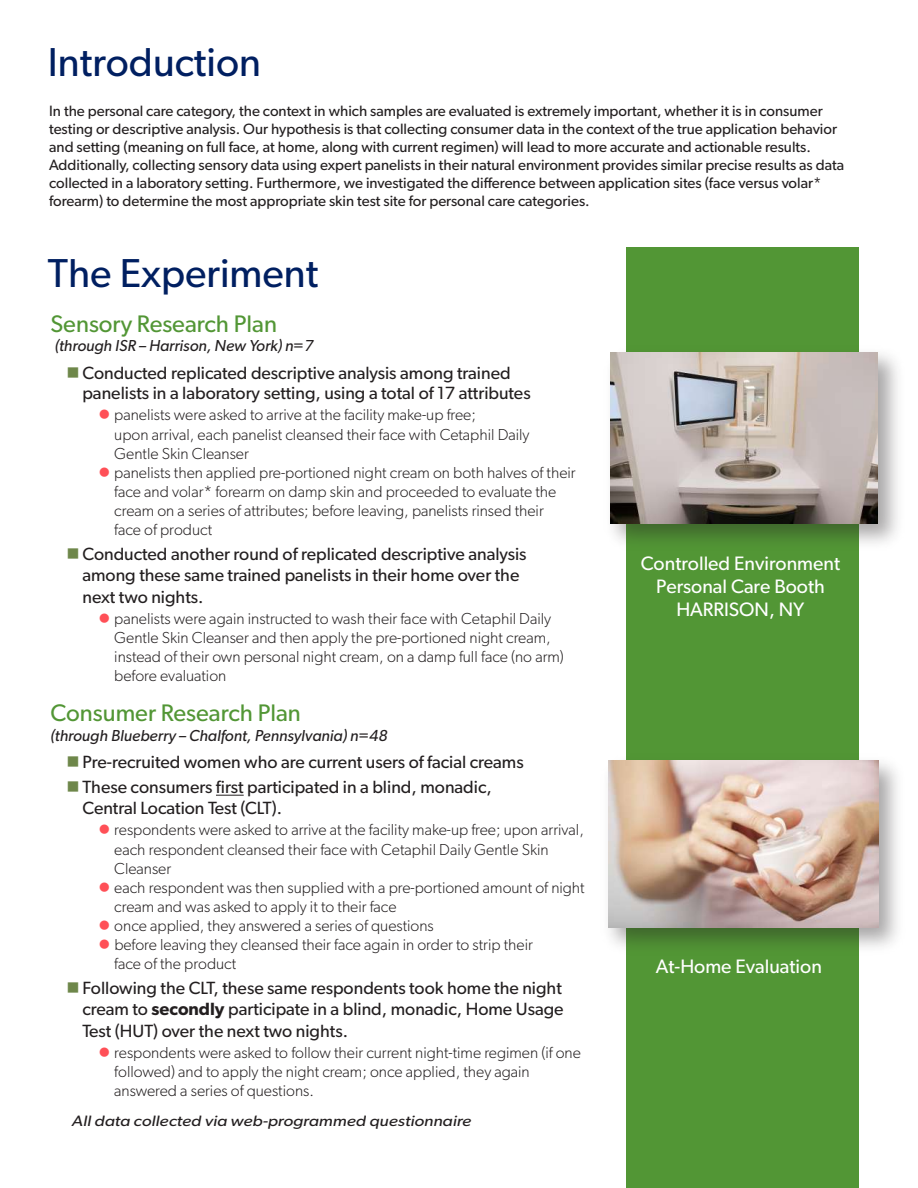
<style>
.page{position:relative;width:918px;height:1188px;background:#fff}
.page>*{position:absolute;margin:0;border:0;box-sizing:border-box;transform-origin:0 0}
.t1{font:40.5px "Gibson";color:#001f61}
.t2{font:24px "Gibson";color:#529635}
.t3{font:19.5px/23.4px "Gibson";color:#fff;text-align:center}
.t4{font:17.7px/21.3px "Gibson";color:#231f20}
.t5{font:300 15.9px/19.2px "Gibson";color:#231f20}
.t6{font:italic 15.9px "Gibson";color:#231f20}
.t7{font:15px/18px "Gibson";color:#231f20}
.t8{font:italic 15px "Gibson";color:#231f20;scale:1.17 1}
.s1{color:#6e874a}
.s2{color:#ff5057}
.s3{font-weight:600}
</style>
<div class="page">
<div style="left:626px;top:248px;width:233px;height:940px;background:#529635"></div>
<svg style="left:216px;top:795px;width:28px;height:1px"></svg>
<img style="left:610px;top:352px;width:268px;height:172px">
<img style="left:609px;top:760px;width:289px;height:187px">
<img style="left:608px;top:760px;width:270px;height:168px">
<h1 class="t1" style="left:48px;top:38px;width:215px">Introduction</h1>
<p class="t7" style="left:49px;top:102px;width:797px">In the personal care category, the context in which samples are evaluated is extremely important, whether it is in consumer testing or descriptive analysis. Our hypothesis is that collecting consumer data in the context of the true application behavior and setting (meaning on full face, at home, along with current regimen) will lead to more accurate and actionable results.<br>Additionally, collecting sensory data using expert panelists in their natural environment provides similar precise results as data collected in a laboratory setting. Furthermore, we investigated the difference between application sites (face versus volar* forearm) to determine the most appropriate skin test site for personal care categories.</p>
<h1 class="t1" style="left:48px;top:249px;width:272px">The Experiment</h1>
<h2 class="t2" style="left:51px;top:310px;width:228px">Sensory Research Plan</h2>
<p class="t6" style="left:55px;top:336px;width:260px">(through ISR – Harrison, New York) n=7</p>
<p class="t4" style="left:82px;top:362px;width:450px;line-height:20.4px;text-indent:-16px"><span class="s1">■</span> Conducted replicated descriptive analysis among trained panelists in a laboratory setting, using a total of 17 attributes</p>
<p class="t5" style="left:114px;top:405px;width:417px;text-indent:-16px"><span class="s2">●</span> panelists were asked to arrive at the facility make-up free;<br>upon arrival, each panelist cleansed their face with Cetaphil Daily<br>Gentle Skin Cleanser</p>
<p class="t5" style="left:114px;top:463px;width:463px;text-indent:-16px"><span class="s2">●</span> panelists then applied pre-portioned night cream on both halves of their face and volar* forearm on damp skin and proceeded to evaluate the cream on a series of attributes; before leaving, panelists rinsed their<br>face of product</p>
<p class="t4" style="left:82px;top:543px;width:446px;text-indent:-16px"><span class="s1">■</span> Conducted another round of replicated descriptive analysis among these same trained panelists in their home over the next two nights.</p>
<p class="t5" style="left:114px;top:609px;width:451px;text-indent:-16px"><span class="s2">●</span> panelists were again instructed to wash their face with Cetaphil Daily Gentle Skin Cleanser and then apply the pre-portioned night cream, instead of their own personal night cream, on a damp full face (no arm) before evaluation</p>
<h2 class="t2" style="left:51px;top:699px;width:252px">Consumer Research Plan</h2>
<p class="t6" style="left:51px;top:725px;width:338px">(through Blueberry – Chalfont, Pennsylvania) n=48</p>
<p class="t4" style="left:66px;top:751px;width:459px"><span class="s1">■</span> Pre-recruited women who are current users of facial creams</p>
<p class="t4" style="left:82px;top:776px;width:411px;text-indent:-16px"><span class="s1">■</span> These consumers first participated in a blind, monadic,<br>Central Location Test (CLT).</p>
<p class="t5" style="left:114px;top:820px;width:471px;text-indent:-16px"><span class="s2">●</span> respondents were asked to arrive at the facility make-up free; upon arrival, each respondent cleansed their face with Cetaphil Daily Gentle Skin<br>Cleanser</p>
<p class="t5" style="left:114px;top:878px;width:472px;text-indent:-16px"><span class="s2">●</span> each respondent was then supplied with a pre-portioned amount of night cream and was asked to apply it to their face</p>
<p class="t5" style="left:98px;top:916px;width:337px"><span class="s2">●</span> once applied, they answered a series of questions</p>
<p class="t5" style="left:114px;top:935px;width:420px;text-indent:-16px"><span class="s2">●</span> before leaving they cleansed their face again in order to strip their face of the product</p>
<p class="t4" style="left:82px;top:977px;width:483px;text-align:justify;text-indent:-16px"><span class="s1">■</span> Following the CLT, these same respondents took home the night cream to <span class="s3">secondly</span> participate in a blind, monadic, Home Usage Test (HUT) over the next two nights.</p>
<p class="t5" style="left:114px;top:1043px;width:468px;text-indent:-16px"><span class="s2">●</span> respondents were asked to follow their current night-time regimen (if one followed) and to apply the night cream; once applied, they again answered a series of questions.</p>
<p class="t8" style="left:72px;top:1112px;width:343px">All data collected via web-programmed questionnaire</p>
<p class="t3" style="left:641px;top:551px;width:201px">Controlled Environment<br>Personal Care Booth<br>HARRISON, NY</p>
<p class="t3" style="left:656px;top:954px;width:167px">At-Home Evaluation</p>
</div>
